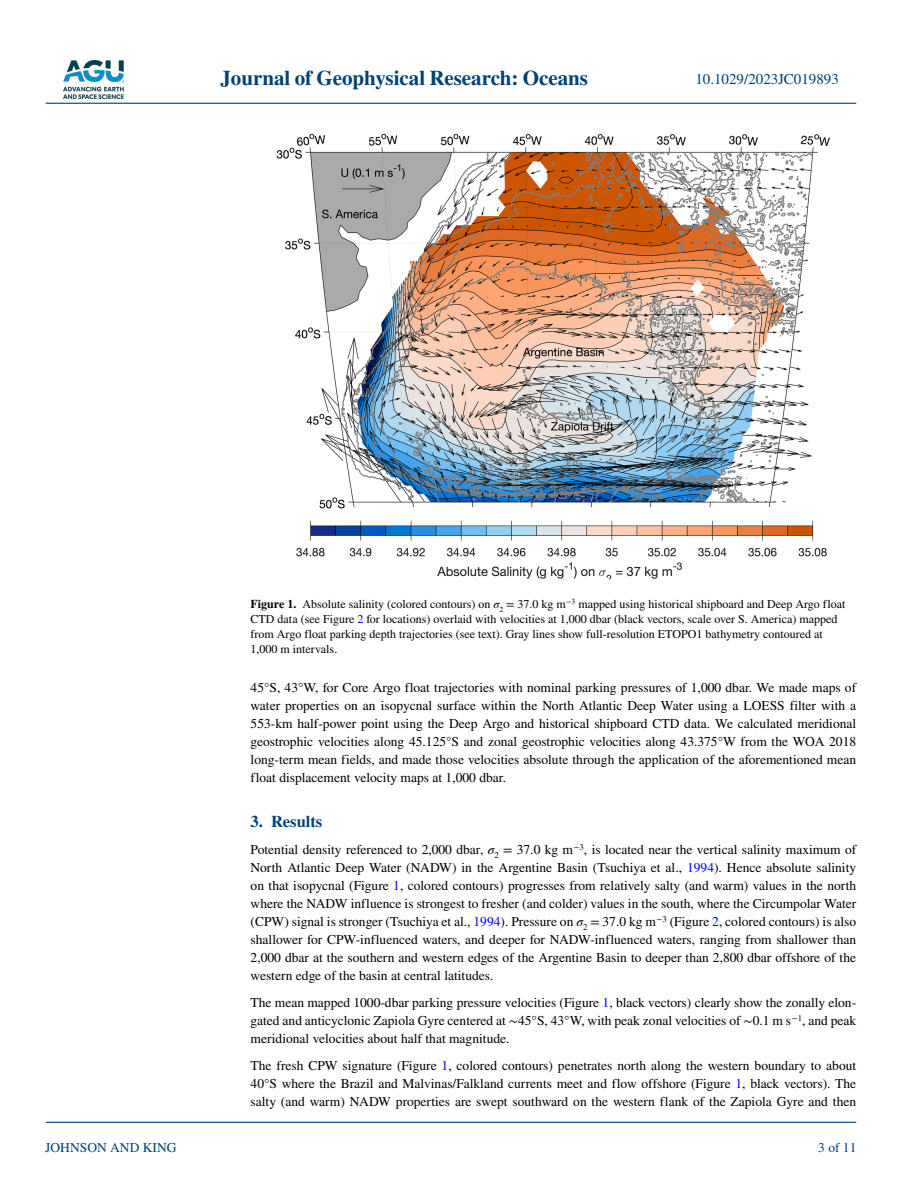
<style>
.page{position:relative;width:902px;height:1183px;background:#fff}
.page>*{position:absolute;margin:0;border:0;box-sizing:border-box;transform-origin:0 0}
.t1{font:700 21px "STIX";color:#004174}
.t2{font:700 16.5px "STIX";color:#004174}
.t3{font:15px "STIX";color:#004174}
.t4{font:13.5px/18px "STIX";color:#000;text-align:justify}
.t5{font:13.5px "STIX";color:#004174}
.t6{font:12px/15px "STIX";color:#000}
.s1{font-weight:700}
.s2{font-style:italic}
.s3{color:#00f}
</style>
<div class="page">
<img style="left:63px;top:60px;width:60px;height:39px">
<hr style="left:46px;top:103px;width:810px;height:1px;background:#004174">
<hr style="left:46px;top:1121px;width:810px;height:1px;background:#004174">
<img style="left:276px;top:134px;width:554px;height:445px">
<h1 class="t1" style="left:220px;top:66px;width:369px">Journal of Geophysical Research: Oceans</h1>
<p class="t3" style="left:695px;top:69px;width:145px">10.1029/2023JC019893</p>
<p class="t5" style="left:45px;top:1138px;width:132px">JOHNSON AND KING</p>
<p class="t6" style="left:250px;top:597px;width:596px"><span class="s1">Figure 1.</span> Absolute salinity (colored contours) on <span class="s2">σ</span><sub>2</sub> = 37.0 kg m<sup>−3</sup> mapped using historical shipboard and Deep Argo float CTD data (see Figure <span class="s3">2</span> for locations) overlaid with velocities at 1,000 dbar (black vectors, scale over S. America) mapped from Argo float parking depth trajectories (see text). Gray lines show full-resolution ETOPO1 bathymetry contoured at 1,000 m intervals.</p>
<p class="t4" style="left:250px;top:679px;width:607px">45°S, 43°W, for Core Argo float trajectories with nominal parking pressures of 1,000 dbar. We made maps of water properties on an isopycnal surface within the North Atlantic Deep Water using a LOESS filter with a 553-km half-power point using the Deep Argo and historical shipboard CTD data. We calculated meridional geostrophic velocities along 45.125°S and zonal geostrophic velocities along 43.375°W from the WOA 2018 long-term mean fields, and made those velocities absolute through the application of the aforementioned mean float displacement velocity maps at 1,000 dbar.</p>
<p class="t2" style="left:250px;top:811px;width:73px">3. Results</p>
<p class="t4" style="left:250px;top:841px;width:607px">Potential density referenced to 2,000 dbar, <span class="s2">σ</span><sub>2</sub> = 37.0 kg m<sup>−3</sup>, is located near the vertical salinity maximum of North Atlantic Deep Water (NADW) in the Argentine Basin (Tsuchiya et al., <span class="s3">1994</span>). Hence absolute salinity on that isopycnal (Figure <span class="s3">1</span>, colored contours) progresses from relatively salty (and warm) values in the north where the NADW influence is strongest to fresher (and colder) values in the south, where the Circumpolar Water (CPW) signal is stronger (Tsuchiya et al., <span class="s3">1994</span>). Pressure on <span class="s2">σ</span><sub>2</sub> = 37.0 kg m<sup>−3</sup> (Figure <span class="s3">2</span>, colored contours) is also shallower for CPW-influenced waters, and deeper for NADW-influenced waters, ranging from shallower than 2,000 dbar at the southern and western edges of the Argentine Basin to deeper than 2,800 dbar offshore of the western edge of the basin at central latitudes.</p>
<p class="t4" style="left:250px;top:994px;width:607px">The mean mapped 1000-dbar parking pressure velocities (Figure <span class="s3">1</span>, black vectors) clearly show the zonally elon&shy;gated and anticyclonic Zapiola Gyre centered at ∼45°S, 43°W, with peak zonal velocities of ∼0.1 m s<sup>−1</sup>, and peak meridional velocities about half that magnitude.</p>
<p class="t4" style="left:250px;top:1057px;width:607px">The fresh CPW signature (Figure <span class="s3">1</span>, colored contours) penetrates north along the western boundary to about 40°S where the Brazil and Malvinas/Falkland currents meet and flow offshore (Figure <span class="s3">1</span>, black vectors). The salty (and warm) NADW properties are swept southward on the western flank of the Zapiola Gyre and then</p>
<p class="t5" style="left:818px;top:1138px;width:40px">3 of 11</p>
</div>
